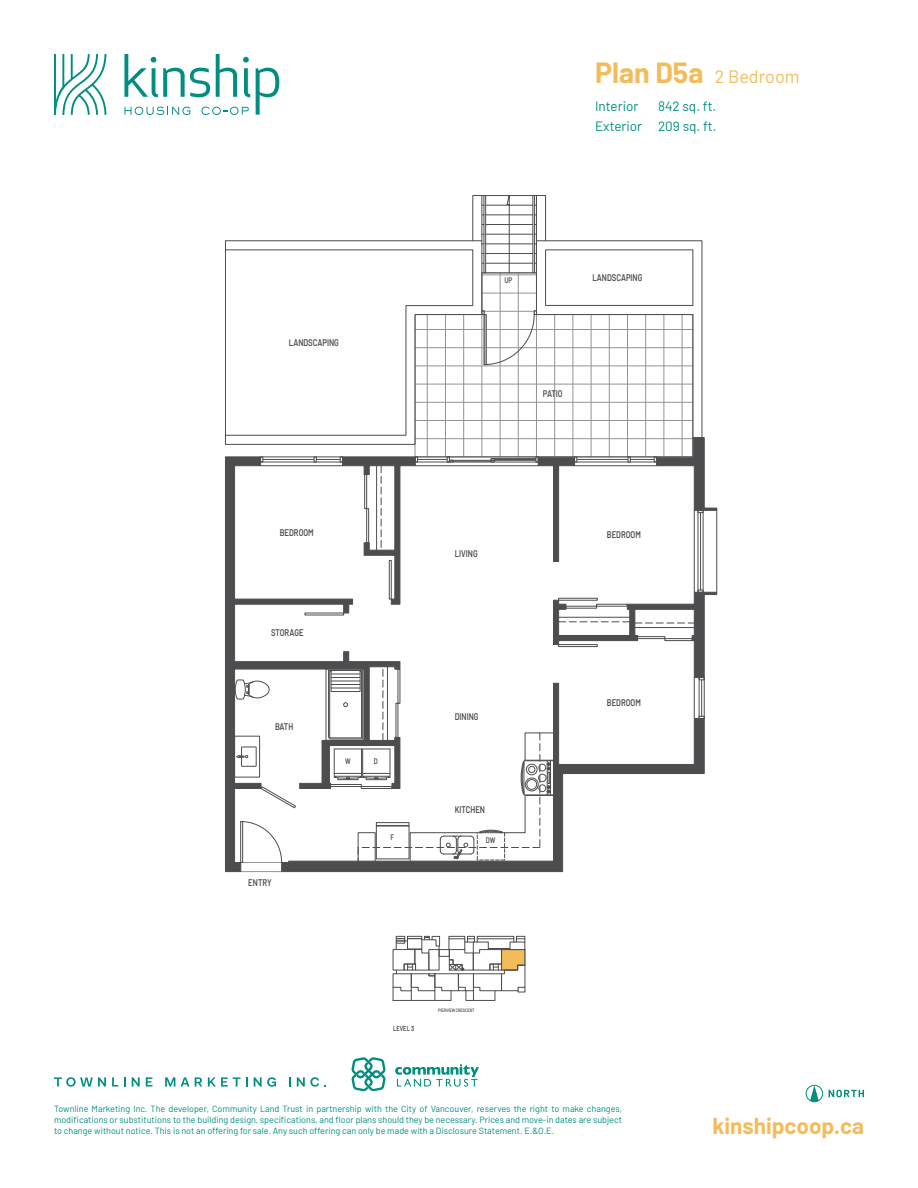
<style>
.page{position:relative;width:918px;height:1188px;background:#fff}
.page>*{position:absolute;margin:0;border:0;box-sizing:border-box;transform-origin:0 0}
.t1{font:700 22.5px "Barlow";color:#f3bc5b}
.t2{font:18px "Barlow";color:#f3bc5b}
.t3{font:13.5px/19.5px "Barlow";color:#018e80;text-align:right}
.t4{font:600 9.6px "Barlow";color:#4d4d4f;scale:.8 1}
.t5{font:9px/10.8px "Barlow";color:#018e80;text-align:justify}
.t6{font:600 8.1px "Barlow";color:#4d4d4f;scale:.8 1}
.t7{font:600 7.2px "Barlow";color:#4d4d4f;scale:.8 1}
.t8{font:600 4.8px "Barlow";color:#4d4d4f;scale:.8 1}
.s1{font-weight:700;font-size:28.5px}
</style>
<div class="page">
<div style="left:806px;top:1085px;width:17px;height:17px;border:1px solid #018e80;border-radius:50%"></div>
<svg style="left:810px;top:1085px;width:9px;height:17px"></svg>
<svg style="left:829px;top:1090px;width:35px;height:7px"></svg>
<svg style="left:124px;top:54px;width:86px;height:43px"></svg>
<svg style="left:216px;top:54px;width:21px;height:43px"></svg>
<svg style="left:243px;top:57px;width:7px;height:40px"></svg>
<svg style="left:256px;top:68px;width:23px;height:47px"></svg>
<svg style="left:54px;top:54px;width:52px;height:61px"></svg>
<svg style="left:202px;top:107px;width:47px;height:8px"></svg>
<svg style="left:124px;top:107px;width:66px;height:8px"></svg>
<svg style="left:54px;top:1077px;width:52px;height:10px"></svg>
<svg style="left:112px;top:1077px;width:6px;height:10px"></svg>
<svg style="left:124px;top:1077px;width:2px;height:10px"></svg>
<svg style="left:132px;top:1077px;width:8px;height:10px"></svg>
<svg style="left:146px;top:1077px;width:7px;height:10px"></svg>
<svg style="left:165px;top:1077px;width:10px;height:10px"></svg>
<svg style="left:181px;top:1077px;width:8px;height:10px"></svg>
<svg style="left:195px;top:1077px;width:7px;height:10px"></svg>
<svg style="left:208px;top:1077px;width:40px;height:10px"></svg>
<svg style="left:254px;top:1077px;width:22px;height:10px"></svg>
<svg style="left:289px;top:1077px;width:2px;height:10px"></svg>
<svg style="left:297px;top:1077px;width:29px;height:10px"></svg>
<svg style="left:395px;top:1064px;width:84px;height:23px"></svg>
<svg style="left:351px;top:1057px;width:35px;height:34px"></svg>
<svg style="left:225px;top:240px;width:89px;height:205px"></svg>
<svg style="left:225px;top:249px;width:89px;height:187px"></svg>
<svg style="left:225px;top:456px;width:89px;height:416px"></svg>
<svg style="left:281px;top:682px;width:283px;height:190px"></svg>
<svg style="left:314px;top:195px;width:404px;height:667px"></svg>
<svg style="left:392px;top:936px;width:134px;height:65px"></svg>
<p class="t4" style="left:289px;top:335px;width:64px">LANDSCAPING</p>
<h2 class="t2" style="left:595px;top:63px;width:206px"><span class="s1">Plan D5a</span> 2 Bedroom</h2>
<h3 class="t3" style="left:595px;top:95px;width:45px">Interior</h3>
<h3 class="t3" style="left:595px;top:95px;width:123px">842 sq. ft.<br>Exterior 209 sq. ft.</h3>
<p class="t6" style="left:504px;top:274px;width:11px">UP</p>
<p class="t4" style="left:592px;top:271px;width:64px">LANDSCAPING</p>
<p class="t4" style="left:543px;top:386px;width:26px">PATIO</p>
<p class="t4" style="left:280px;top:525px;width:44px">BEDROOM</p>
<p class="t4" style="left:607px;top:528px;width:44px">BEDROOM</p>
<p class="t4" style="left:271px;top:626px;width:42px">STORAGE</p>
<p class="t4" style="left:275px;top:719px;width:24px">BATH</p>
<p class="t4" style="left:248px;top:876px;width:31px">ENTRY</p>
<p class="t6" style="left:345px;top:755px;width:9px">W</p>
<p class="t6" style="left:374px;top:755px;width:6px">D</p>
<p class="t6" style="left:390px;top:831px;width:6px">F</p>
<p class="t4" style="left:455px;top:546px;width:30px">LIVING</p>
<p class="t4" style="left:455px;top:709px;width:31px">DINING</p>
<p class="t4" style="left:455px;top:803px;width:39px">KITCHEN</p>
<p class="t6" style="left:486px;top:834px;width:13px">DW</p>
<p class="t7" style="left:393px;top:1023px;width:28px">LEVEL 3</p>
<p class="t8" style="left:438px;top:1006px;width:47px">PIERVIEW CRESCENT</p>
<p class="t4" style="left:607px;top:695px;width:44px">BEDROOM</p>
<p class="t5" style="left:54px;top:1103px;width:570px">Townline Marketing Inc. The developer, Community Land Trust in partnership with the City of Vancouver, reserves the right to make changes, modifications or substitutions to the building design, specifications, and floor plans should they be necessary. Prices and move-in dates are subject to change without notice. This is not an offering for sale. Any such offering can only be made with a Disclosure Statement. E.&amp;O.E.</p>
<h1 class="t1" style="left:712px;top:1109px;width:153px">kinshipcoop.ca</h1>
</div>
